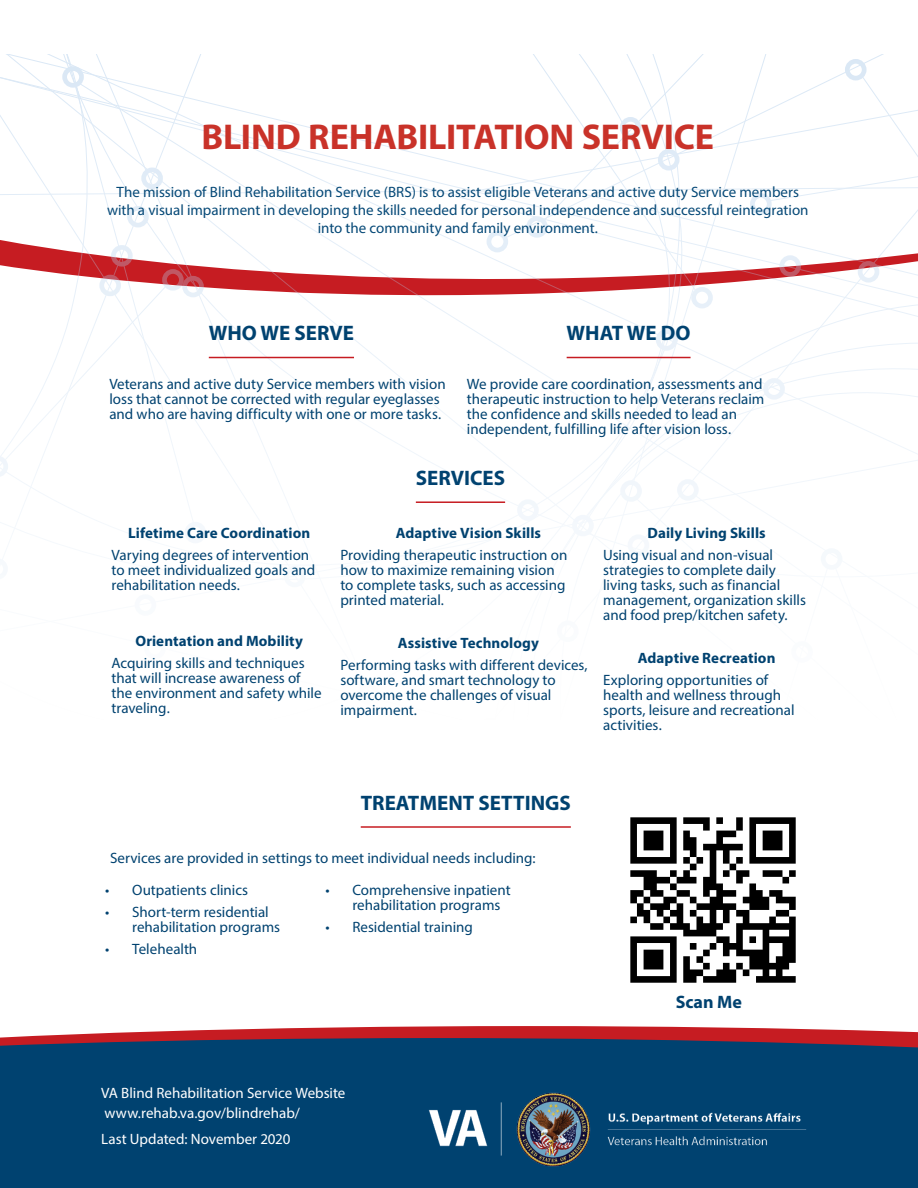
<style>
.page{position:relative;width:918px;height:1188px;background:#fff}
.page>*{position:absolute;margin:0;border:0;box-sizing:border-box;transform-origin:0 0}
.t1{font:700 36px "Myriad Pro";letter-spacing:-.005em;color:#c93229}
.t2{font:700 21px "Myriad Pro";color:#004270}
.t3{font:700 18px "Myriad Pro";color:#004270}
.t4{font:15px/15px "Myriad Pro";color:#004270}
.t5{font:15px/18px "Myriad Pro";color:#064977;text-align:center}
.t6{font:700 15px "Myriad Pro";letter-spacing:.005em;color:#004270}
.t7{font:15px/19.5px "Myriad Pro";color:#fff}
</style>
<div class="page">
<svg style="left:0;top:1026px;width:918px;height:12px;fill:#c61c22"></svg>
<div style="left:0;top:1076px;width:918px;height:112px;background:#004270"></div>
<svg style="left:0;top:1038px;width:918px;height:38px;background:#0e3f6a"></svg>
<svg style="left:0;top:54px;width:759px;height:484px"></svg>
<svg style="left:396px;top:241px;width:522px;height:297px"></svg>
<img style="left:428px;top:1092px;width:379px;height:75px">
<hr style="left:361px;top:826px;width:210px;height:2px;background:#c61c22">
<hr style="left:209px;top:357px;width:145px;height:1px;background:#c61c22">
<hr style="left:567px;top:357px;width:124px;height:1px;background:#c61c22">
<img style="left:630px;top:817px;width:166px;height:166px">
<hr style="left:416px;top:501px;width:89px;height:2px;background:#c61c22">
<h1 class="t1" style="left:201px;top:113px;width:514px">BLIND REHABILITATION SERVICE</h1>
<p class="t5" style="left:107px;top:183px;width:703px">The mission of Blind Rehabilitation Service (BRS) is to assist eligible Veterans and active duty Service members with a visual impairment in developing the skills needed for personal independence and successful reintegration into the community and family environment.</p>
<h2 class="t2" style="left:209px;top:319px;width:147px">WHO WE SERVE</h2>
<p class="t4" style="left:109px;top:376px;width:338px">Veterans and active duty Service members with vision loss that cannot be corrected with regular eyeglasses and who are having difficulty with one or more tasks.</p>
<h2 class="t2" style="left:567px;top:319px;width:125px">WHAT WE DO</h2>
<p class="t4" style="left:467px;top:376px;width:299px">We provide care coordination, assessments and therapeutic instruction to help Veterans reclaim the confidence and skills needed to lead an independent, fulfilling life after vision loss.</p>
<h2 class="t2" style="left:416px;top:464px;width:91px">SERVICES</h2>
<p class="t6" style="left:128px;top:523px;width:184px">Lifetime Care Coordination</p>
<p class="t4" style="left:112px;top:547px;width:205px">Varying degrees of intervention to meet individualized goals and rehabilitation needs.</p>
<p class="t6" style="left:135px;top:631px;width:169px">Orientation and Mobility</p>
<p class="t4" style="left:112px;top:655px;width:212px">Acquiring skills and techniques that will increase awareness of the environment and safety while traveling.</p>
<p class="t6" style="left:396px;top:523px;width:147px">Adaptive Vision Skills</p>
<p class="t4" style="left:340px;top:547px;width:228px">Providing therapeutic instruction on how to maximize remaining vision to complete tasks, such as accessing printed material.</p>
<p class="t6" style="left:398px;top:633px;width:143px">Assistive Technology</p>
<p class="t4" style="left:340px;top:657px;width:249px">Performing tasks with different devices, software, and smart technology to overcome the challenges of visual impairment.</p>
<p class="t6" style="left:648px;top:523px;width:120px">Daily Living Skills</p>
<p class="t4" style="left:603px;top:547px;width:204px">Using visual and non-visual strategies to complete daily living tasks, such as financial management, organization skills and food prep/kitchen safety.</p>
<p class="t6" style="left:638px;top:648px;width:139px">Adaptive Recreation</p>
<p class="t4" style="left:603px;top:672px;width:193px">Exploring opportunities of health and wellness through sports, leisure and recreational activities.</p>
<h2 class="t2" style="left:361px;top:789px;width:212px">TREATMENT SETTINGS</h2>
<p class="t4" style="left:110px;top:850px;width:427px">Services are provided in settings to meet individual needs including:</p>
<p class="t4" style="left:105px;top:882px;width:145px">• Outpatients clinics</p>
<p class="t4" style="left:132px;top:904px;width:150px;text-indent:-27px">• Short-term residential rehabilitation programs</p>
<p class="t4" style="left:105px;top:941px;width:94px">• Telehealth</p>
<p class="t4" style="left:352px;top:882px;width:160px;text-indent:-27px">• Comprehensive inpatient rehabilitation programs</p>
<p class="t4" style="left:325px;top:919px;width:149px">• Residential training</p>
<p class="t3" style="left:676px;top:990px;width:68px">Scan Me</p>
<p class="t7" style="left:101px;top:1083px;width:246px">VA Blind Rehabilitation Service Website www.rehab.va.gov/blindrehab/</p>
<p class="t7" style="left:101px;top:1129px;width:191px">Last Updated: November 2020</p>
</div>
